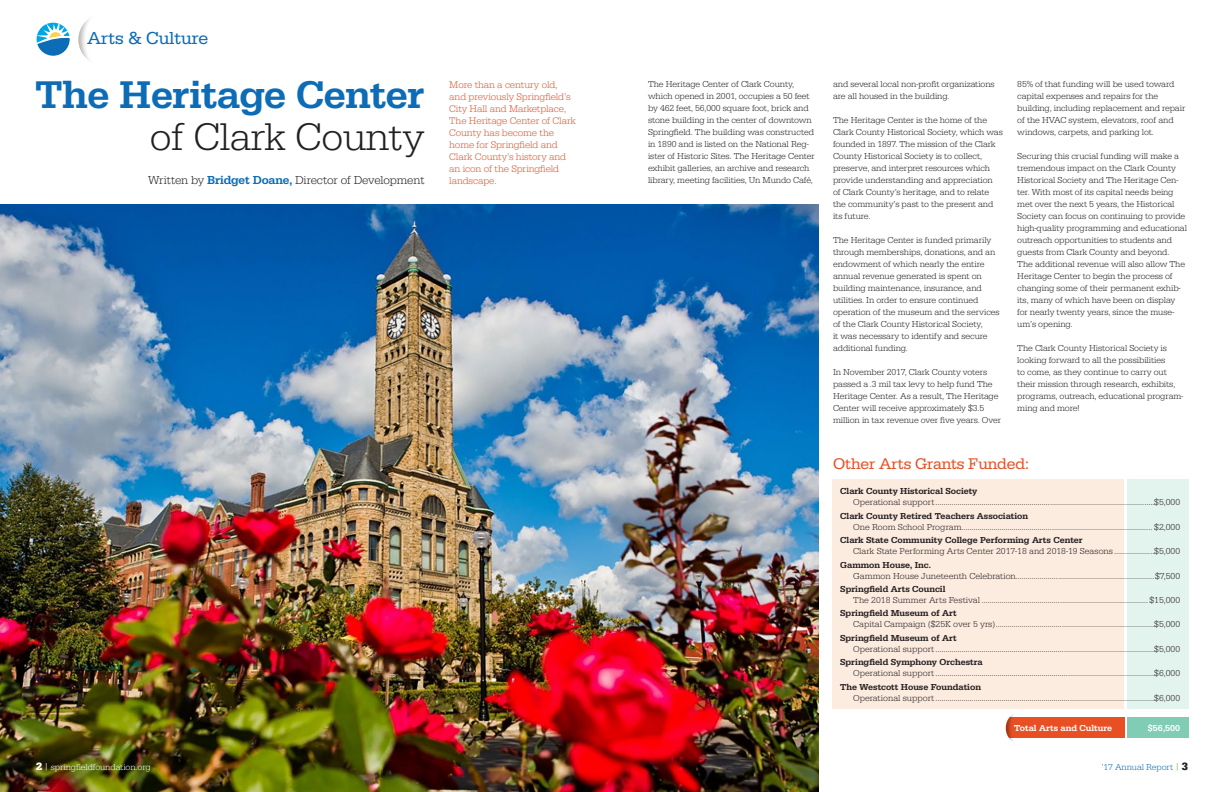
<style>
.page{position:relative;width:1224px;height:792px;background:#fff}
.page>*{position:absolute;margin:0;border:0;box-sizing:border-box;transform-origin:0 0}
.t1{font:500 40px "Serifa";letter-spacing:-.01em;color:#0d6cb6}
.t2{font:300 40px "Serifa";letter-spacing:-.01em;color:#231f20}
.t3{font:18px "Serifa";color:#0d6cb6}
.t4{font:16px "Serifa";letter-spacing:-.01em;color:#e85024}
.t5{font:300 12px "Serifa";letter-spacing:-.01em;color:#231f20}
.t6{font:300 10px/12px "Serifa";letter-spacing:-.01em;color:#e85024}
.t7{font:300 9px/12px "Serifa";letter-spacing:-.01em;color:#231f20}
.t8{font:500 9px "Serifa";color:#231f20}
.t9{font:300 9px "Serifa";letter-spacing:-.01em;color:#fff}
.t10{font:500 9px "Serifa";color:#fff}
.t11{font:300 9px "Serifa";letter-spacing:-.01em;color:#0d6cb6}
.s1{font-weight:500;color:#0d6cb6}
.s2{font-weight:700;font-size:11px}
.s3{color:#919f3c}
.s4{font-weight:700;font-size:11px;color:#231f20}
</style>
<div class="page">
<img style="left:0;top:204px;width:818px;height:588px">
<div style="left:78px;top:13px;width:36px;height:53px;background:#231f20;opacity:.35"></div>
<div style="left:1006px;top:711px;width:24px;height:34px;background:#231f20;opacity:.35"></div>
<div style="left:1018px;top:717px;width:106px;height:21px;background:#e85024"></div>
<div style="left:1127px;top:717px;width:61px;height:21px;background:#80ccb5"></div>
<div style="left:1127px;top:480px;width:61px;height:229px;background:#e3f3ee"></div>
<div style="left:833px;top:480px;width:291px;height:229px;background:#fcebdf"></div>
<svg style="left:36px;top:22px;width:34px;height:34px"></svg>
<h2 class="t3" style="left:87px;top:28px;width:123px">Arts &amp; Culture</h2>
<h1 class="t1" style="left:35px;top:71px;width:391px">The Heritage Center</h1>
<h1 class="t2" style="left:150px;top:114px;width:276px">of Clark County</h1>
<h3 class="t5" style="left:148px;top:173px;width:278px">Written by <span class="s1">Bridget Doane,</span> Director of Development</h3>
<p class="t6" style="left:449px;top:78px;width:128px">More than a century old, and previously Springfield’s<br>City Hall and Marketplace,<br>The Heritage Center of Clark<br>County has become the home for Springfield and<br>Clark County’s history and an icon of the Springfield landscape.</p>
<p class="t7" style="left:648px;top:78px;width:168px">The Heritage Center of Clark County, which opened in 2001, occupies a 50 feet by 462 feet, 56,000 square foot, brick and stone building in the center of downtown Springfield. The building was constructed in 1890 and is listed on the National Reg&shy;ister of Historic Sites. The Heritage Center exhibit galleries, an archive and research library, meeting facilities, Un Mundo Café,</p>
<p class="t7" style="left:833px;top:78px;width:163px">and several local non-profit organizations are all housed in the building.</p>
<p class="t7" style="left:833px;top:114px;width:171px">The Heritage Center is the home of the Clark County Historical Society, which was founded in 1897. The mission of the Clark County Historical Society is to collect, preserve, and interpret resources which provide understanding and appreciation<br>of Clark County’s heritage, and to relate the community’s past to the present and its future.</p>
<p class="t7" style="left:833px;top:234px;width:168px">The Heritage Center is funded primarily through memberships, donations, and an endowment of which nearly the entire annual revenue generated is spent on building maintenance, insurance, and utilities. In order to ensure continued operation of the museum and the services of the Clark County Historical Society,<br>it was necessary to identify and secure additional funding.</p>
<p class="t7" style="left:833px;top:366px;width:170px">In November 2017, Clark County voters passed a .3 mil tax levy to help fund The Heritage Center. As a result, The Heritage Center will receive approximately $3.5 million in tax revenue over five years. Over</p>
<p class="t7" style="left:1017px;top:78px;width:170px">85% of that funding will be used toward capital expenses and repairs for the building, including replacement and repair of the HVAC system, elevators, roof and windows, carpets, and parking lot.</p>
<p class="t7" style="left:1017px;top:150px;width:171px">Securing this crucial funding will make a tremendous impact on the Clark County Historical Society and The Heritage Cen&shy;ter. With most of its capital needs being met over the next 5 years, the Historical Society can focus on continuing to provide high-quality programming and educational outreach opportunities to students and guests from Clark County and beyond.<br>The additional revenue will also allow The Heritage Center to begin the process of changing some of their permanent exhib&shy;its, many of which have been on display for nearly twenty years, since the muse&shy;um’s opening.</p>
<p class="t7" style="left:1017px;top:342px;width:168px">The Clark County Historical Society is looking forward to all the possibilities<br>to come, as they continue to carry out their mission through research, exhibits, programs, outreach, educational program&shy;ming and more!</p>
<h3 class="t4" style="left:833px;top:454px;width:197px">Other Arts Grants Funded:</h3>
<p class="t8" style="left:840px;top:486px;width:139px">Clark County Historical Society</p>
<p class="t7" style="left:853px;top:496px;width:328px">Operational support.............................................................................................................$5,000</p>
<p class="t8" style="left:840px;top:510px;width:189px">Clark County Retired Teachers Association</p>
<p class="t7" style="left:853px;top:521px;width:328px">One Room School Program............................................................................................... $2,000</p>
<p class="t8" style="left:840px;top:535px;width:244px">Clark State Community College Performing Arts Center</p>
<p class="t7" style="left:853px;top:545px;width:328px">Clark State Performing Arts Center 2017-18 and 2018-19 Seasons ....................$5,000</p>
<p class="t8" style="left:840px;top:559px;width:92px">Gammon House, Inc.</p>
<p class="t7" style="left:853px;top:570px;width:328px">Gammon House Juneteenth Celebration.....................................................................$7,500</p>
<p class="t8" style="left:840px;top:584px;width:107px">Springfield Arts Council</p>
<p class="t7" style="left:853px;top:594px;width:328px">The 2018 Summer Arts Festival ...................................................................................$15,000</p>
<p class="t8" style="left:840px;top:608px;width:118px">Springfield Museum of Art</p>
<p class="t7" style="left:853px;top:619px;width:328px">Capital Campaign ($25K over 5 yrs)...............................................................................$5,000</p>
<p class="t8" style="left:840px;top:633px;width:118px">Springfield Museum of Art</p>
<p class="t7" style="left:853px;top:643px;width:328px">Operational support.............................................................................................................$5,000</p>
<p class="t8" style="left:840px;top:657px;width:144px">Springfield Symphony Orchestra</p>
<p class="t7" style="left:853px;top:667px;width:328px">Operational support.............................................................................................................$6,000</p>
<p class="t8" style="left:840px;top:681px;width:142px">The Westcott House Foundation</p>
<p class="t7" style="left:853px;top:692px;width:328px">Operational support.............................................................................................................$6,000</p>
<p class="t10" style="left:1014px;top:723px;width:100px">Total Arts and Culture</p>
<p class="t10" style="left:1148px;top:723px;width:34px">$56,500</p>
<p class="t9" style="left:36px;top:761px;width:116px"><span class="s2">2</span> | springfieldfoundation.org</p>
<p class="t11" style="left:1102px;top:761px;width:88px">'17 Annual Report <span class="s3">|</span> <span class="s4">3</span></p>
</div>
